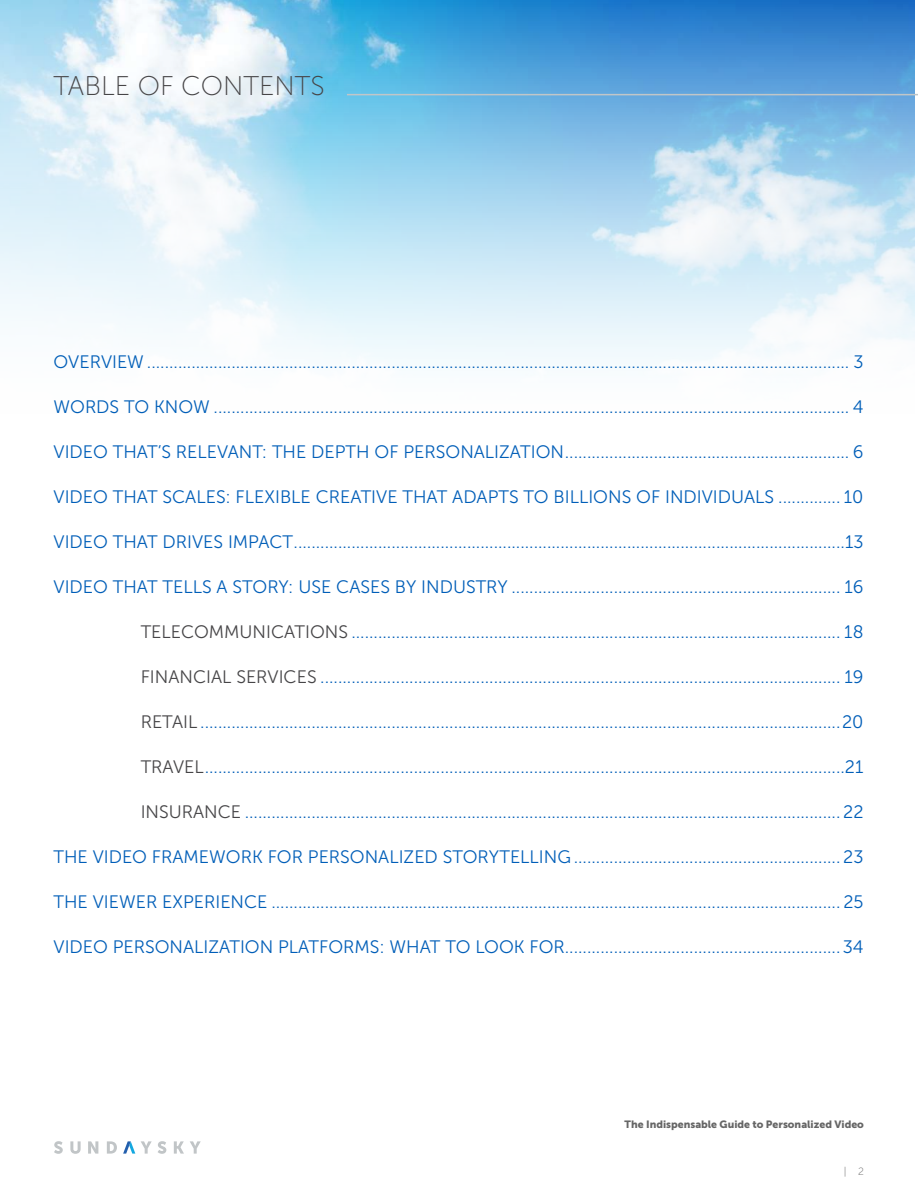
<style>
.page{position:relative;width:918px;height:1188px;background:#fff}
.page>*{position:absolute;margin:0;border:0;box-sizing:border-box;transform-origin:0 0}
.t1{font:27px "Museo Sans 100";color:#464547}
.t2{font:18px "Museo Sans 300";color:#005eb8}
.t3{font:10.5px "Museo Sans 900";color:#666}
.t4{font:10.5px "Museo Sans 100";color:#666}
.s1{color:#464547}
</style>
<div class="page">
<svg style="left:54px;top:1141px;width:9px;height:13px"></svg>
<svg style="left:70px;top:1141px;width:11px;height:13px"></svg>
<svg style="left:88px;top:1141px;width:10px;height:13px"></svg>
<svg style="left:107px;top:1141px;width:10px;height:13px"></svg>
<svg style="left:141px;top:1141px;width:11px;height:13px"></svg>
<svg style="left:190px;top:1141px;width:11px;height:13px"></svg>
<svg style="left:158px;top:1141px;width:8px;height:13px"></svg>
<svg style="left:174px;top:1141px;width:10px;height:13px"></svg>
<svg style="left:123px;top:1141px;width:12px;height:13px"></svg>
<img style="left:0;top:0;width:915px;height:364px">
<hr style="left:347px;top:94px;width:571px;height:1px;background:#c1c6c8">
<h1 class="t1" style="left:54px;top:72px;width:273px">TABLE OF CONTENTS</h1>
<p class="t2" style="left:54px;top:352px;width:811px">OVERVIEW .............................................................................................................................................................. 3</p>
<p class="t2" style="left:54px;top:397px;width:812px">WORDS TO KNOW ............................................................................................................................................... 4</p>
<p class="t2" style="left:54px;top:442px;width:812px">VIDEO THAT’S RELEVANT: THE DEPTH OF PERSONALIZATION................................................................ 6</p>
<p class="t2" style="left:54px;top:487px;width:811px">VIDEO THAT SCALES: FLEXIBLE CREATIVE THAT ADAPTS TO BILLIONS OF INDIVIDUALS .............. 10</p>
<p class="t2" style="left:54px;top:532px;width:812px">VIDEO THAT DRIVES IMPACT............................................................................................................................13</p>
<p class="t2" style="left:54px;top:577px;width:812px">VIDEO THAT TELLS A STORY: USE CASES BY INDUSTRY .......................................................................... 16</p>
<p class="t2" style="left:141px;top:622px;width:724px"><span class="s1">TELECOMMUNICATIONS</span> .............................................................................................................. 18</p>
<p class="t2" style="left:141px;top:667px;width:724px"><span class="s1">FINANCIAL SERVICES</span> ..................................................................................................................... 19</p>
<p class="t2" style="left:141px;top:712px;width:724px"><span class="s1">RETAIL</span> ................................................................................................................................................20</p>
<p class="t2" style="left:141px;top:757px;width:724px"><span class="s1">TRAVEL</span>................................................................................................................................................21</p>
<p class="t2" style="left:141px;top:802px;width:724px"><span class="s1">INSURANCE</span> ...................................................................................................................................... 22</p>
<p class="t2" style="left:54px;top:847px;width:812px">THE VIDEO FRAMEWORK FOR PERSONALIZED STORYTELLING............................................................ 23</p>
<p class="t2" style="left:54px;top:892px;width:812px">THE VIEWER EXPERIENCE ................................................................................................................................ 25</p>
<p class="t2" style="left:54px;top:937px;width:812px">VIDEO PERSONALIZATION PLATFORMS: WHAT TO LOOK FOR..............................................................34</p>
<p class="t3" style="left:625px;top:1119px;width:241px">The Indispensable Guide to Personalized Video</p>
<p class="t4" style="left:844px;top:1165px;width:22px">| 2</p>
</div>
